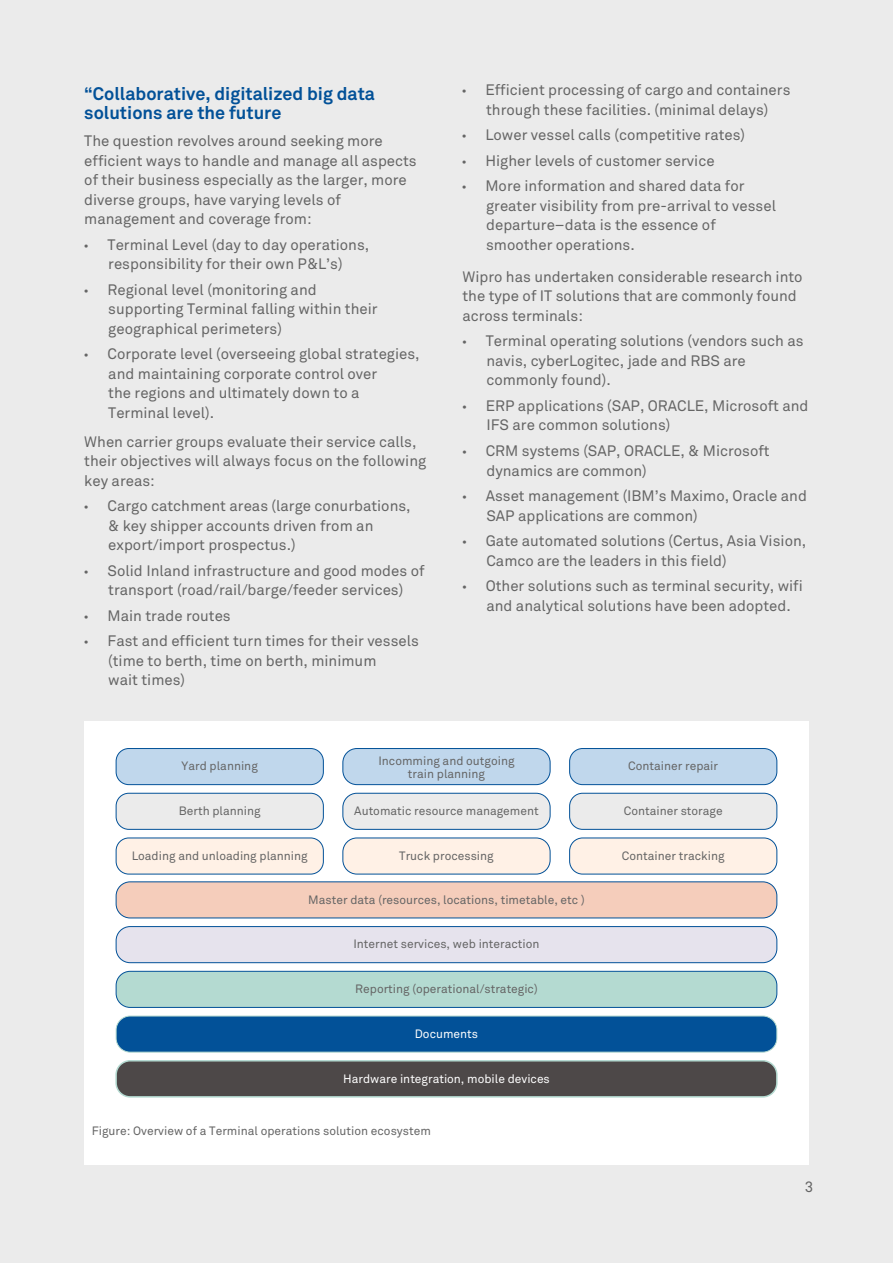
<style>
.page{position:relative;width:893px;height:1263px;background:#ebebeb}
.page>*{position:absolute;margin:0;border:0;box-sizing:border-box;transform-origin:0 0}
.t1{font:700 18px/19.5px "Wipro Akkurat";color:#025198}
.t2{font:15px/19.5px "Wipro Akkurat";color:#656565}
.t3{font:12px/13px "Wipro Akkurat";color:#656565;text-align:center}
.t4{font:12px "Wipro Akkurat";color:#fff}
.s1{font-family:"Myriad Pro"}
</style>
<div class="page">
<div style="left:84px;top:720px;width:725px;height:444px;background:#fff"></div>
<div style="left:116px;top:748px;width:207px;height:37px;background:#c0d7ec;border-radius:13px"></div>
<div style="left:116px;top:748px;width:208px;height:37px;border:1px solid #025198;border-radius:13px"></div>
<div style="left:343px;top:748px;width:207px;height:37px;background:#c0d7ec;border-radius:14px"></div>
<div style="left:342px;top:748px;width:208px;height:37px;border:1px solid #025198;border-radius:14px"></div>
<div style="left:570px;top:748px;width:207px;height:37px;background:#c0d7ec;border-radius:13px"></div>
<div style="left:569px;top:748px;width:208px;height:37px;border:1px solid #025198;border-radius:13px"></div>
<div style="left:116px;top:793px;width:207px;height:36px;background:#ebebeb;border-radius:13px"></div>
<div style="left:116px;top:793px;width:208px;height:37px;border:1px solid #025198;border-radius:13px"></div>
<div style="left:343px;top:793px;width:207px;height:36px;background:#ebebeb;border-radius:14px"></div>
<div style="left:342px;top:793px;width:208px;height:37px;border:1px solid #025198;border-radius:14px"></div>
<div style="left:570px;top:793px;width:207px;height:36px;background:#ebebeb;border-radius:13px"></div>
<div style="left:569px;top:793px;width:208px;height:37px;border:1px solid #025198;border-radius:13px"></div>
<div style="left:116px;top:838px;width:207px;height:36px;background:#fff1e6;border-radius:13px"></div>
<div style="left:116px;top:837px;width:208px;height:37px;border:1px solid #025198;border-radius:13px"></div>
<div style="left:343px;top:838px;width:207px;height:36px;background:#fff1e6;border-radius:14px"></div>
<div style="left:342px;top:837px;width:208px;height:37px;border:1px solid #025198;border-radius:14px"></div>
<div style="left:116px;top:882px;width:661px;height:36px;background:#f5cdbb;border-radius:14px"></div>
<div style="left:116px;top:881px;width:661px;height:37px;border:1px solid #025198;border-radius:14px"></div>
<div style="left:116px;top:926px;width:661px;height:37px;background:#e6e3ed;border-radius:14px"></div>
<div style="left:116px;top:926px;width:661px;height:37px;border:1px solid #025198;border-radius:14px"></div>
<div style="left:116px;top:971px;width:661px;height:36px;background:#b4dad1;border-radius:14px"></div>
<div style="left:116px;top:971px;width:661px;height:37px;border:1px solid #025198;border-radius:14px"></div>
<div style="left:116px;top:1016px;width:661px;height:36px;background:#025198;border-radius:14px"></div>
<div style="left:116px;top:1016px;width:661px;height:36px;border:1px solid #b4dad1;border-radius:14px"></div>
<div style="left:116px;top:1061px;width:661px;height:36px;background:#4d4848;border-radius:14px"></div>
<div style="left:115px;top:1060px;width:663px;height:37px;border:2px solid #b4dad1;border-radius:14px"></div>
<div style="left:570px;top:838px;width:207px;height:36px;background:#fff1e6;border-radius:13px"></div>
<div style="left:569px;top:837px;width:208px;height:37px;border:1px solid #025198;border-radius:13px"></div>
<p class="t1" style="left:84px;top:83px;width:292px">“Collaborative, digitalized big data solutions are the future</p>
<p class="t2" style="left:84px;top:131px;width:334px">The question revolves around seeking more efficient ways to handle and manage all aspects of their business especially as the larger, more diverse groups, have varying levels of management and coverage from:</p>
<p class="t2" style="left:84px;top:235px;width:286px;text-align:center"><span class="s1">•</span> Terminal Level (day to day operations, responsibility for their own P&amp;L’s)</p>
<p class="t2" style="left:108px;top:280px;width:271px;text-indent:-24px"><span class="s1">•</span> Regional level (monitoring and supporting Terminal falling within their geographical perimeters)</p>
<p class="t2" style="left:108px;top:344px;width:313px;text-indent:-24px"><span class="s1">•</span> Corporate level (overseeing global strategies, and maintaining corporate control over<br>the regions and ultimately down to a Terminal level).</p>
<p class="t2" style="left:84px;top:432px;width:343px">When carrier groups evaluate their service calls, their objectives will always focus on the following key areas:</p>
<p class="t2" style="left:108px;top:496px;width:304px;text-indent:-24px"><span class="s1">•</span> Cargo catchment areas (large conurbations, &amp; key shipper accounts driven from an export/import prospectus.)</p>
<p class="t2" style="left:84px;top:561px;width:342px;text-align:center"><span class="s1">•</span> Solid Inland infrastructure and good modes of transport (road/rail/barge/feeder services)</p>
<p class="t2" style="left:84px;top:606px;width:148px"><span class="s1">•</span> Main trade routes</p>
<p class="t2" style="left:108px;top:631px;width:312px;text-indent:-24px"><span class="s1">•</span> Fast and efficient turn times for their vessels (time to berth, time on berth, minimum<br>wait times)</p>
<p class="t2" style="left:462px;top:80px;width:330px;text-align:center"><span class="s1">•</span> Efficient processing of cargo and containers through these facilities. (minimal delays)</p>
<p class="t2" style="left:462px;top:125px;width:284px"><span class="s1">•</span> Lower vessel calls (competitive rates)</p>
<p class="t2" style="left:462px;top:151px;width:254px"><span class="s1">•</span> Higher levels of customer service</p>
<p class="t2" style="left:486px;top:176px;width:291px;text-indent:-24px"><span class="s1">•</span> More information and shared data for greater visibility from pre-arrival to vessel departure–data is the essence of smoother operations.</p>
<p class="t2" style="left:462px;top:267px;width:342px">Wipro has undertaken considerable research into the type of IT solutions that are commonly found across terminals:</p>
<p class="t2" style="left:486px;top:332px;width:319px;text-indent:-24px"><span class="s1">•</span> Terminal operating solutions (vendors such as navis, cyberLogitec, jade and RBS are commonly found).</p>
<p class="t2" style="left:486px;top:396px;width:324px;text-indent:-24px"><span class="s1">•</span> ERP applications (SAP, ORACLE, Microsoft and<br>IFS are common solutions)</p>
<p class="t2" style="left:486px;top:441px;width:285px;text-indent:-24px"><span class="s1">•</span> CRM systems (SAP, ORACLE, &amp; Microsoft dynamics are common)</p>
<p class="t2" style="left:486px;top:486px;width:322px;text-indent:-24px"><span class="s1">•</span> Asset management (IBM’s Maximo, Oracle and<br>SAP applications are common)</p>
<p class="t2" style="left:486px;top:531px;width:321px;text-indent:-24px"><span class="s1">•</span> Gate automated solutions (Certus, Asia Vision,<br>Camco are the leaders in this field)</p>
<p class="t2" style="left:486px;top:576px;width:318px;text-indent:-24px"><span class="s1">•</span> Other solutions such as terminal security, wifi and analytical solutions have been adopted.</p>
<p class="t3" style="left:182px;top:759px;width:78px">Yard planning</p>
<p class="t3" style="left:378px;top:754px;width:138px">Incomming and outgoing train planning</p>
<p class="t3" style="left:628px;top:759px;width:91px">Container repair</p>
<p class="t3" style="left:179px;top:804px;width:83px">Berth planning</p>
<p class="t3" style="left:354px;top:804px;width:186px">Automatic resource management</p>
<p class="t3" style="left:624px;top:804px;width:100px">Container storage</p>
<p class="t3" style="left:132px;top:849px;width:177px">Loading and unloading planning</p>
<p class="t3" style="left:399px;top:849px;width:96px">Truck processing</p>
<p class="t3" style="left:622px;top:849px;width:104px">Container tracking</p>
<p class="t3" style="left:308px;top:893px;width:278px">Master data (resources, locations, timetable, etc )</p>
<p class="t3" style="left:353px;top:938px;width:188px">Internet services, web interaction</p>
<p class="t3" style="left:355px;top:982px;width:184px">Reporting (operational/strategic)</p>
<p class="t4" style="left:415px;top:1026px;width:65px">Documents</p>
<p class="t4" style="left:343px;top:1071px;width:208px">Hardware integration, mobile devices</p>
<p class="t3" style="left:92px;top:1124px;width:341px">Figure: Overview of a Terminal operations solution ecosystem</p>
<p class="t2" style="left:805px;top:1176px;width:10px">3</p>
</div>
